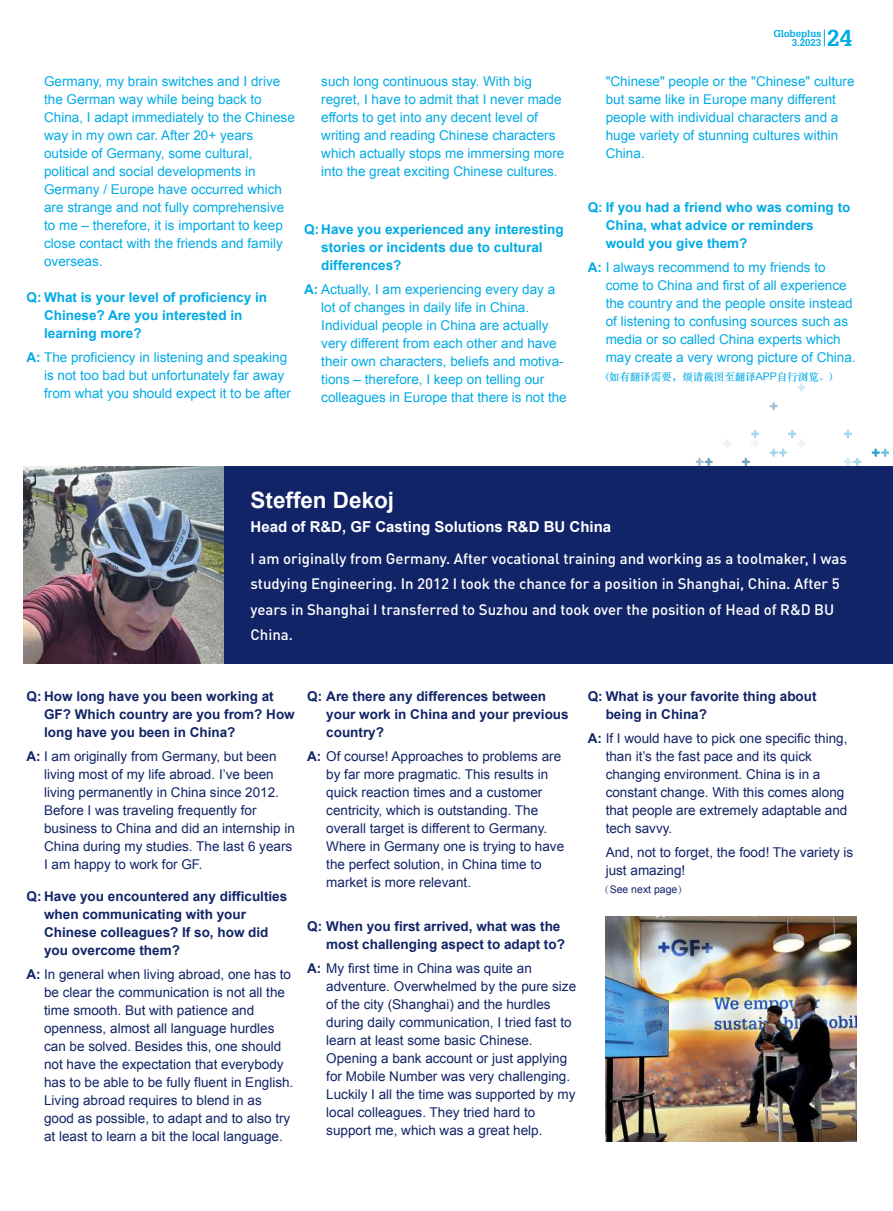
<style>
.page{position:relative;width:893px;height:1211px;background:#fff}
.page>*{position:absolute;margin:0;border:0;box-sizing:border-box;transform-origin:0 0}
.t1{font:700 22.5px "Arial";color:#fff}
.t2{font:700 22.5px "Glypha LT Std";color:#00abe5}
.t3{font:500 15px/25.5px "DIN Pro";color:#fff}
.t4{font:700 15px "Arial";color:#fff}
.t5{font:13.5px/18px "Arial";color:#112467}
.t6{font:13.5px/18px "Arial";color:#00abe5}
.t7{font:700 13.5px/18px "Arial";color:#112467}
.t8{font:700 13.5px/18px "Arial";color:#00abe5}
.t9{font:10.5px "ST Songti SC Bold";color:#00abe5}
.t10{font:10.5px "Arial";color:#112467}
.t11{font:700 9.6px/9.6px "Glypha LT Std";color:#00abe5;text-align:right}
.s1{font-weight:700}
.s2{font-family:"Arial"}
.s3{font-family:"Adobe Song Std";font-weight:300}
</style>
<div class="page">
<img style="left:695px;top:374px;width:194px;height:92px">
<div style="left:223px;top:466px;width:669px;height:198px;background:#112467"></div>
<img style="left:23px;top:466px;width:200px;height:198px">
<img style="left:605px;top:916px;width:251px;height:226px">
<svg style="left:824px;top:29px;width:1px;height:17px"></svg>
<p class="t6" style="left:44px;top:72px;width:252px">Germany, my brain switches and I drive the German way while being back to China, I adapt immediately to the Chinese way in my own car. After 20+ years outside of Germany, some cultural, political and social developments in Germany / Europe have occurred which are strange and not fully comprehensive to me – therefore, it is important to keep close contact with the friends and family overseas.</p>
<p class="t6" style="left:321px;top:72px;width:245px">such long continuous stay. With big regret, I have to admit that I never made efforts to get into any decent level of writing and reading Chinese characters which actually stops me immersing more into the great exciting Chinese cultures.</p>
<p class="t8" style="left:44px;top:288px;width:224px;text-indent:-18px">Q: What is your level of proficiency in<br>Chinese? Are you interested in learning more?</p>
<p class="t6" style="left:44px;top:348px;width:248px;text-indent:-18px"><span class="s1">A:</span> The proficiency in listening and speaking is not too bad but unfortunately far away from what you should expect it to be after</p>
<p class="t8" style="left:321px;top:220px;width:244px;text-indent:-17px">Q:Have you experienced any interesting stories or incidents due to cultural differences?</p>
<p class="t6" style="left:321px;top:280px;width:247px;text-indent:-17px"><span class="s1">A:</span> Actually, I am experiencing every day a lot of changes in daily life in China.<br>Individual people in China are actually very different from each other and have their own characters, beliefs and motiva&shy;tions – therefore, I keep on telling our colleagues in Europe that there is not the</p>
<h1 class="t2" style="left:827px;top:24px;width:27px">24</h1>
<p class="t11" style="left:773px;top:28px;width:49px">Globeplus<br>3.2023</p>
<p class="t6" style="left:605px;top:72px;width:250px">"Chinese" people or the "Chinese" culture but same like in Europe many different people with individual characters and a huge variety of stunning cultures within China.</p>
<p class="t8" style="left:605px;top:199px;width:246px;text-indent:-18px">Q: If you had a friend who was coming to<br>China, what advice or reminders would you give them?</p>
<p class="t6" style="left:605px;top:258px;width:251px;text-indent:-18px"><span class="s1">A:</span> I always recommend to my friends to come to China and first of all experience the country and the people onsite instead of listening to confusing sources such as media or so called China experts which may create a very wrong picture of China.</p>
<p class="t9" style="left:605px;top:370px;width:228px">(如有翻译需要，烦请截图至翻译<span class="s2">APP</span>自行浏览。)</p>
<h1 class="t1" style="left:250px;top:485px;width:145px">Steffen Dekoj</h1>
<p class="t4" style="left:250px;top:517px;width:362px">Head of R&amp;D, GF Casting Solutions R&amp;D BU China</p>
<p class="t3" style="left:250px;top:544px;width:598px">I am originally from Germany. After vocational training and working as a toolmaker, I was studying Engineering. In 2012 I took the chance for a position in Shanghai, China. After 5 years in Shanghai I transferred to Suzhou and took over the position of Head of R&amp;D BU China.</p>
<p class="t7" style="left:44px;top:688px;width:252px;text-indent:-18px">Q: How long have you been working at<br>GF? Which country are you from? How long have you been in China?</p>
<p class="t5" style="left:44px;top:748px;width:252px;text-indent:-18px"><span class="s1">A:</span> I am originally from Germany, but been living most of my life abroad. I’ve been living permanently in China since 2012.<br>Before I was traveling frequently for business to China and did an internship in China during my studies. The last 6 years I am happy to work for GF.</p>
<p class="t7" style="left:44px;top:887px;width:245px;text-indent:-18px">Q: Have you encountered any difficulties when communicating with your<br>Chinese colleagues? If so, how did you overcome them?</p>
<p class="t5" style="left:44px;top:965px;width:251px;text-indent:-18px"><span class="s1">A:</span> In general when living abroad, one has to be clear the communication is not all the time smooth. But with patience and openness, almost all language hurdles can be solved. Besides this, one should not have the expectation that everybody has to be able to be fully fluent in English.<br>Living abroad requires to blend in as good as possible, to adapt and to also try at least to learn a bit the local language.</p>
<p class="t7" style="left:326px;top:688px;width:244px;text-indent:-19px">Q: Are there any differences between your work in China and your previous country?</p>
<p class="t5" style="left:326px;top:748px;width:239px;text-indent:-19px"><span class="s1">A:</span> Of course! Approaches to problems are by far more pragmatic. This results in quick reaction times and a customer centricity, which is outstanding. The overall target is different to Germany.<br>Where in Germany one is trying to have the perfect solution, in China time to market is more relevant.</p>
<p class="t7" style="left:326px;top:917px;width:240px;text-indent:-19px">Q: When you first arrived, what was the most challenging aspect to adapt to?</p>
<p class="t5" style="left:326px;top:959px;width:251px;text-indent:-19px"><span class="s1">A:</span> My first time in China was quite an adventure. Overwhelmed by the pure size of the city (Shanghai) and the hurdles during daily communication, I tried fast to learn at least some basic Chinese.<br>Opening a bank account or just applying for Mobile Number was very challenging.<br>Luckily I all the time was supported by my local colleagues. They tried hard to support me, which was a great help.</p>
<p class="t7" style="left:605px;top:688px;width:212px;text-indent:-18px">Q: What is your favorite thing about being in China?</p>
<p class="t5" style="left:605px;top:729px;width:243px;text-indent:-18px"><span class="s1">A:</span> If I would have to pick one specific thing, than it’s the fast pace and its quick changing environment. China is in a constant change. With this comes along that people are extremely adaptable and tech savvy.</p>
<p class="t5" style="left:605px;top:843px;width:249px">And, not to forget, the food! The variety is just amazing!</p>
<p class="t10" style="left:599px;top:882px;width:90px"><span class="s3">（</span>See next page<span class="s3">）</span></p>
</div>
